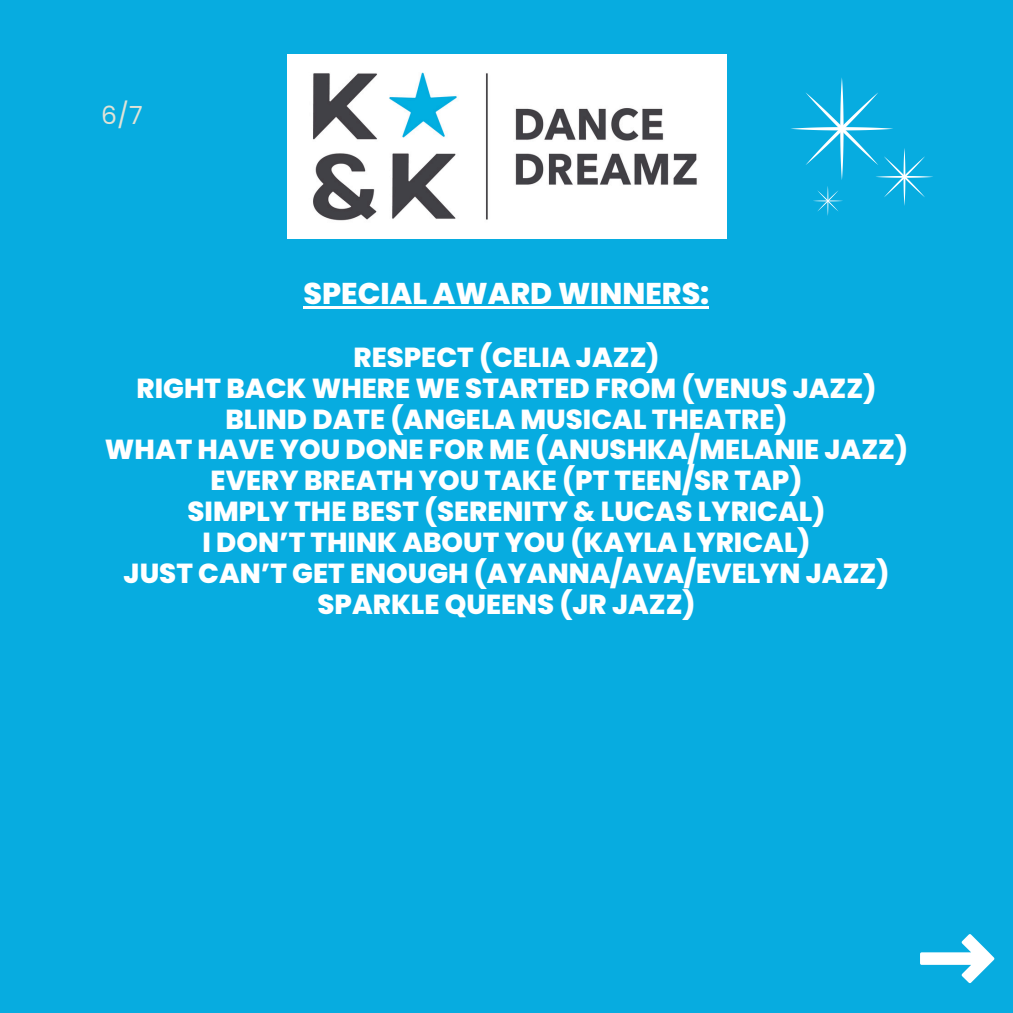
<style>
.page{position:relative;width:1013px;height:1013px;background:#fff}
.page>*{position:absolute;margin:0;border:0;box-sizing:border-box;transform-origin:0 0}
.t1{font:800 30px "Poppins";color:#fff}
.t2{font:800 27.5px/31px "Poppins";color:#fff;text-align:center}
.t3{font:25px "Poppins";color:#e0e3d7}
</style>
<div class="page">
<div style="left:0;top:0;width:1012px;height:1012px;background:#07ace0"></div>
<svg style="left:791px;top:77px;width:142px;height:139px"></svg>
<svg style="left:920px;top:934px;width:74px;height:49px"></svg>
<img style="left:287px;top:55px;width:439px;height:183px">
<hr style="left:303px;top:306px;width:406px;height:2px;background:#fff">
<p class="t3" style="left:101px;top:98px;width:43px">6/7</p>
<p class="t1" style="left:303px;top:272px;width:407px">SPECIAL AWARD WINNERS:</p>
<h1 class="t2" style="left:105px;top:341px;width:804px">RESPECT (CELIA JAZZ)<br>RIGHT BACK WHERE WE STARTED FROM (VENUS JAZZ)<br>BLIND DATE (ANGELA MUSICAL THEATRE)<br>WHAT HAVE YOU DONE FOR ME (ANUSHKA/MELANIE JAZZ)<br>EVERY BREATH YOU TAKE (PT TEEN/SR TAP)<br>SIMPLY THE BEST (SERENITY &amp; LUCAS LYRICAL)<br>I DON’T THINK ABOUT YOU (KAYLA LYRICAL)<br>JUST CAN’T GET ENOUGH (AYANNA/AVA/EVELYN JAZZ)<br>SPARKLE QUEENS (JR JAZZ)</h1>
</div>
